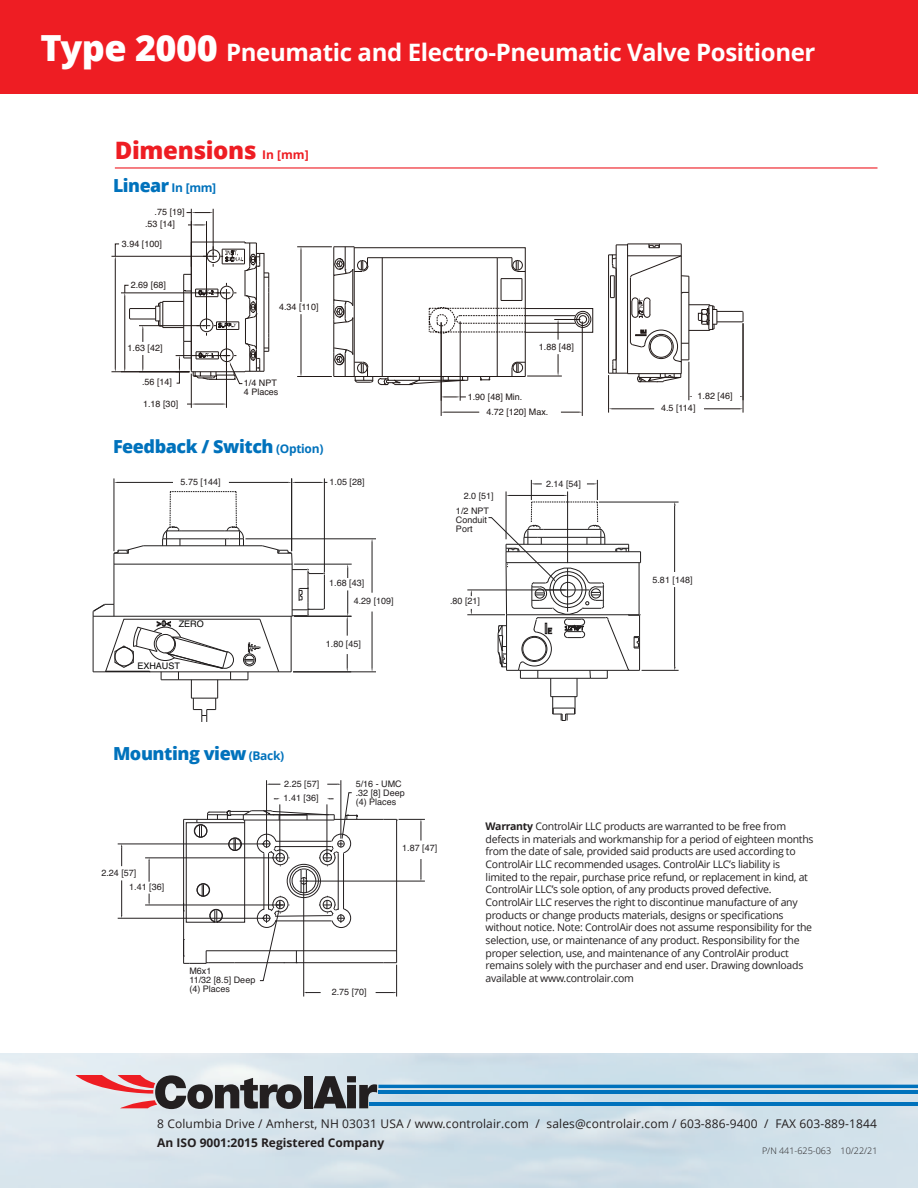
<style>
.page{position:relative;width:918px;height:1188px;background:#fff}
.page>*{position:absolute;margin:0;border:0;box-sizing:border-box;transform-origin:0 0}
.t1{font:700 24px "Open Sans";letter-spacing:-.015em;color:#fff}
.t2{font:800 24px "Open Sans";letter-spacing:-.015em;color:#ee1d23}
.t3{font:800 18px "Open Sans";letter-spacing:-.025em;color:#0072bc}
.t4{font:12px "Open Sans";letter-spacing:.01em;color:#231f20}
.t5{font:700 12px "Open Sans";color:#231f20}
.t6{font:10.5px/12.6px "Open Sans";letter-spacing:-.025em;color:#231f20}
.t7{font:9px/9px "Helvetica";color:#231f20}
.t8{font:9px/12.3px "Helvetica";color:#201918}
.t9{font:300 9px "Open Sans";color:#231f20}
.t10{font:9px "Helvetica";color:#050504}
.s1{font-weight:800;font-size:36px}
.s2{font-weight:700;font-size:12px}
.s3{font-weight:700}
</style>
<div class="page">
<div style="left:0;top:1053px;width:918px;height:135px;background:#fff;opacity:.5"></div>
<div style="left:304px;top:1076px;width:9px;height:32px;background:#231f20"></div>
<svg style="left:313px;top:1076px;width:64px;height:32px"></svg>
<svg style="left:75px;top:1075px;width:227px;height:34px"></svg>
<hr style="left:378px;top:1085px;width:540px;height:3px;background:#0072bc">
<hr style="left:378px;top:1090px;width:540px;height:4px;background:#0072bc">
<hr style="left:370px;top:1102px;width:548px;height:3px;background:#0072bc">
<div style="left:0;top:0;width:918px;height:94px;background:#ee1d23"></div>
<svg style="left:92px;top:491px;width:233px;height:231px"></svg>
<hr style="left:324px;top:478px;width:1px;height:95px;background:#211e1e">
<hr style="left:372px;top:612px;width:1px;height:56px;background:#211e1e">
<hr style="left:372px;top:542px;width:1px;height:51px;background:#211e1e">
<hr style="left:293px;top:671px;width:83px;height:1px;background:#211e1e">
<hr style="left:245px;top:538px;width:131px;height:1px;background:#211e1e">
<hr style="left:294px;top:564px;width:58px;height:1px;background:#211e1e">
<hr style="left:294px;top:616px;width:58px;height:1px;background:#211e1e">
<hr style="left:229px;top:482px;width:60px;height:1px;background:#211e1e">
<hr style="left:117px;top:482px;width:56px;height:1px;background:#211e1e">
<hr style="left:291px;top:478px;width:1px;height:73px;background:#211e1e">
<hr style="left:114px;top:478px;width:1px;height:73px;background:#211e1e">
<svg style="left:347px;top:564px;width:1px;height:14px"></svg>
<svg style="left:347px;top:654px;width:1px;height:18px"></svg>
<svg style="left:347px;top:590px;width:1px;height:46px"></svg>
<svg style="left:289px;top:482px;width:38px;height:1px"></svg>
<hr style="left:467px;top:614px;width:38px;height:1px;background:#211e1e">
<hr style="left:467px;top:590px;width:99px;height:1px;background:#211e1e">
<hr style="left:674px;top:587px;width:1px;height:80px;background:#211e1e">
<hr style="left:674px;top:506px;width:1px;height:66px;background:#211e1e">
<hr style="left:642px;top:670px;width:37px;height:1px;background:#211e1e">
<hr style="left:599px;top:502px;width:80px;height:1px;background:#211e1e">
<svg style="left:488px;top:480px;width:153px;height:241px"></svg>
<hr style="left:118px;top:918px;width:147px;height:1px;background:#231f20">
<hr style="left:118px;top:844px;width:147px;height:1px;background:#231f20">
<hr style="left:121px;top:880px;width:1px;height:35px;background:#231f20">
<hr style="left:145px;top:857px;width:133px;height:1px;background:#231f20">
<hr style="left:145px;top:905px;width:133px;height:1px;background:#231f20">
<hr style="left:340px;top:780px;width:1px;height:59px;background:#231f20">
<hr style="left:266px;top:780px;width:1px;height:62px;background:#231f20">
<hr style="left:396px;top:965px;width:1px;height:32px;background:#231f20">
<hr style="left:303px;top:883px;width:1px;height:114px;background:#231f20">
<svg style="left:121px;top:844px;width:1px;height:22px"></svg>
<svg style="left:148px;top:894px;width:2px;height:11px"></svg>
<svg style="left:148px;top:858px;width:2px;height:24px"></svg>
<svg style="left:267px;top:784px;width:13px;height:1px"></svg>
<svg style="left:327px;top:784px;width:14px;height:1px"></svg>
<svg style="left:183px;top:792px;width:242px;height:189px"></svg>
<svg style="left:304px;top:992px;width:17px;height:1px"></svg>
<svg style="left:376px;top:992px;width:21px;height:1px"></svg>
<div style="left:525px;top:308px;width:68px;height:25px;border:1px solid #211917"></div>
<hr style="left:525px;top:315px;width:50px;height:1px;background:#211917">
<hr style="left:525px;top:323px;width:50px;height:1px;background:#211917">
<div style="left:576px;top:313px;width:13px;height:13px;border:1px solid #211917;border-radius:50%"></div>
<div style="left:574px;top:311px;width:17px;height:17px;border:1px solid #211917;border-radius:50%"></div>
<div style="left:579px;top:315px;width:8px;height:9px;border:1px solid #211917;border-radius:50%"></div>
<hr style="left:608px;top:255px;width:1px;height:118px;background:#211917">
<hr style="left:206px;top:221px;width:1px;height:103px;background:#211917">
<hr style="left:191px;top:374px;width:1px;height:34px;background:#211917">
<hr style="left:226px;top:295px;width:1px;height:113px;background:#211917">
<hr style="left:191px;top:209px;width:1px;height:58px;background:#211917">
<hr style="left:213px;top:209px;width:1px;height:45px;background:#211917">
<hr style="left:111px;top:371px;width:78px;height:1px;background:#211917">
<hr style="left:111px;top:256px;width:100px;height:1px;background:#211917">
<hr style="left:460px;top:321px;width:1px;height:80px;background:#211917">
<hr style="left:527px;top:376px;width:35px;height:1px;background:#211917">
<hr style="left:301px;top:250px;width:1px;height:52px;background:#211917">
<hr style="left:301px;top:314px;width:1px;height:60px;background:#211917">
<hr style="left:297px;top:246px;width:35px;height:1px;background:#211917">
<hr style="left:297px;top:376px;width:35px;height:1px;background:#211917">
<hr style="left:704px;top:408px;width:36px;height:1px;background:#211917">
<hr style="left:612px;top:408px;width:42px;height:1px;background:#211917">
<hr style="left:743px;top:323px;width:1px;height:90px;background:#211917">
<hr style="left:608px;top:375px;width:1px;height:38px;background:#211917">
<hr style="left:688px;top:362px;width:1px;height:38px;background:#211917">
<hr style="left:444px;top:412px;width:35px;height:1px;background:#211917">
<hr style="left:441px;top:322px;width:1px;height:94px;background:#211917">
<hr style="left:582px;top:321px;width:1px;height:95px;background:#211917">
<svg style="left:333px;top:246px;width:193px;height:140px"></svg>
<svg style="left:188px;top:224px;width:18px;height:2px"></svg>
<svg style="left:187px;top:404px;width:39px;height:1px"></svg>
<svg style="left:187px;top:212px;width:26px;height:1px"></svg>
<svg style="left:441px;top:396px;width:25px;height:2px"></svg>
<svg style="left:554px;top:319px;width:26px;height:21px"></svg>
<svg style="left:558px;top:354px;width:1px;height:22px"></svg>
<svg style="left:561px;top:412px;width:21px;height:1px"></svg>
<svg style="left:115px;top:241px;width:154px;height:143px"></svg>
<svg style="left:609px;top:244px;width:135px;height:139px"></svg>
<hr style="left:115px;top:167px;width:763px;height:2px;background:#ee1d23">
<h1 class="t1" style="left:40px;top:35px;width:777px"><span class="s1">Type 2000</span> Pneumatic and Electro-Pneumatic Valve Positioner</h1>
<h1 class="t2" style="left:115px;top:134px;width:195px">Dimensions <span class="s2">In [mm]</span></h1>
<h2 class="t3" style="left:113px;top:172px;width:105px">Linear <span class="s2">In [mm]</span></h2>
<p class="t8" style="left:145px;top:207px;width:41px;text-indent:10px">.75 [19] .53 [14]</p>
<p class="t8" style="left:122px;top:238px;width:42px">3.94 [100]</p>
<p class="t8" style="left:131px;top:280px;width:37px">2.69 [68]</p>
<p class="t8" style="left:128px;top:343px;width:37px">1.63 [42]</p>
<p class="t8" style="left:142px;top:377px;width:32px">.56 [14]</p>
<p class="t8" style="left:143px;top:398px;width:37px">1.18 [30]</p>
<p class="t8" style="left:279px;top:302px;width:41px">4.34 [110]</p>
<p class="t8" style="left:244px;top:379px;width:36px;line-height:9px">1/4 NPT<br>4 Places</p>
<h2 class="t3" style="left:113px;top:434px;width:212px">Feedback / Switch <span class="s2">(Option)</span></h2>
<p class="t7" style="left:181px;top:478px;width:42px">5.75 [144]</p>
<p class="t7" style="left:330px;top:478px;width:37px">1.05 [28]</p>
<p class="t7" style="left:329px;top:579px;width:37px">1.68 [43]</p>
<p class="t10" style="left:179px;top:621px;width:27px">ZERO</p>
<p class="t10" style="left:137px;top:662px;width:44px">EXHAUST</p>
<p class="t7" style="left:354px;top:597px;width:42px">4.29 [109]</p>
<p class="t7" style="left:326px;top:640px;width:37px">1.80 [45]</p>
<p class="t8" style="left:539px;top:342px;width:37px">1.88 [48]</p>
<p class="t8" style="left:697px;top:391px;width:37px">1.82 [46]</p>
<p class="t8" style="left:486px;top:390px;width:64px;line-height:15px;text-indent:-19px">1.90 [48] Min.<br>4.72 [120] Max.</p>
<p class="t8" style="left:661px;top:403px;width:36px">4.5 [114]</p>
<p class="t7" style="left:456px;top:489px;width:39px;line-height:15.3px;text-indent:8px">2.0 [51]<br>1/2 NPT</p>
<p class="t7" style="left:456px;top:516px;width:33px">Conduit<br>Port</p>
<p class="t7" style="left:450px;top:598px;width:32px">.80 [21]</p>
<p class="t7" style="left:546px;top:480px;width:37px">2.14 [54]</p>
<p class="t7" style="left:652px;top:576px;width:42px">5.81 [148]</p>
<h2 class="t3" style="left:113px;top:740px;width:173px">Mounting view <span class="s2">(Back)</span></h2>
<p class="t7" style="left:284px;top:780px;width:37px">2.25 [57]</p>
<p class="t7" style="left:129px;top:866px;width:37px;line-height:14.5px;text-indent:-28px">2.24 [57]<br>1.41 [36]</p>
<p class="t7" style="left:284px;top:794px;width:37px">1.41 [36]</p>
<p class="t7" style="left:356px;top:780px;width:51px">5/16 - UMC .32 [8] Deep (4) Places</p>
<p class="t7" style="left:402px;top:845px;width:37px">1.87 [47]</p>
<p class="t7" style="left:189px;top:967px;width:67px">M6x1<br>11/32 [8.5] Deep (4) Places</p>
<p class="t7" style="left:332px;top:988px;width:37px">2.75 [70]</p>
<p class="t6" style="left:486px;top:820px;width:329px"><span class="s3">Warranty</span> ControlAir LLC products are warranted to be free from defects in materials and workmanship for a period of eighteen months from the date of sale, provided said products are used according to ControlAir LLC recommended usages. ControlAir LLC’s liability is limited to the repair, purchase price refund, or replacement in kind, at ControlAir LLC’s sole option, of any products proved defective.<br>ControlAir LLC reserves the right to discontinue manufacture of any products or change products materials, designs or specifications without notice. Note: ControlAir does not assume responsibility for the selection, use, or maintenance of any product. Responsibility for the proper selection, use, and maintenance of any ControlAir product remains solely with the purchaser and end user. Drawing downloads available at www.controlair.com</p>
<p class="t4" style="left:157px;top:1115px;width:721px">8 Columbia Drive / Amherst, NH 03031 USA / www.controlair.com / sales@controlair.com / 603-886-9400 / FAX 603-889-1844</p>
<p class="t5" style="left:157px;top:1134px;width:229px">An ISO 9001:2015 Registered Company</p>
<p class="t9" style="left:762px;top:1145px;width:117px">P/N 441-625-063 10/22/21</p>
</div>
